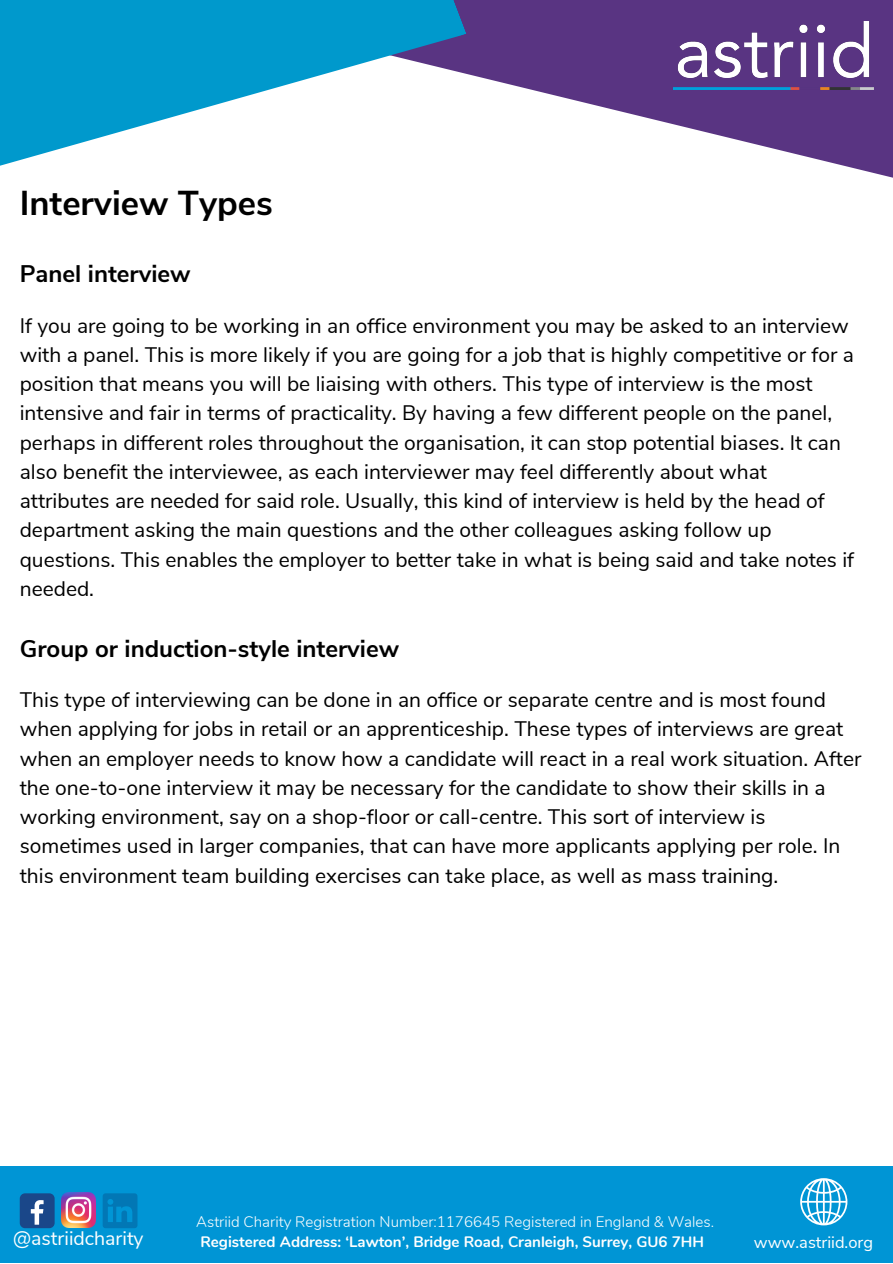
<style>
.page{position:relative;width:893px;height:1264px;background:#fff}
.page>*{position:absolute;margin:0;border:0;box-sizing:border-box;transform-origin:0 0}
.t1{font:700 34.5px "Nunito Sans";color:#000}
.t2{font:700 24px "Nunito Sans";color:#000}
.t3{font:21px/29.2px "Nunito Sans";color:#000}
.t4{font:19.5px "Nunito Sans";color:#fff}
.t5{font:16.5px "Nunito Sans";color:#fff}
.t6{font:300 15.15px "Nunito";color:#fff}
.t7{font:700 15.15px "Nunito";color:#fff}
</style>
<div class="page">
<div style="left:0;top:1166px;width:892px;height:96px;background:#0095d5"></div>
<svg style="left:466px;top:0;width:426px;height:178px;fill:#593482"></svg>
<svg style="left:0;top:0;width:466px;height:166px;fill:#09c"></svg>
<img style="left:673px;top:22px;width:200px;height:67px">
<div style="left:20px;top:1193px;width:35px;height:35px;background:#1a4789;border-radius:5px"></div>
<svg style="left:31px;top:1200px;width:13px;height:24px"></svg>
<img style="left:61px;top:1192px;width:35px;height:35px">
<svg style="left:103px;top:1193px;width:34px;height:35px"></svg>
<svg style="left:800px;top:1178px;width:47px;height:47px"></svg>
<p class="t1" style="left:20px;top:180px;width:255px">Interview Types</p>
<p class="t2" style="left:20px;top:258px;width:172px">Panel interview</p>
<p class="t3" style="left:20px;top:311px;width:835px">If you are going to be working in an office environment you may be asked to an interview with a panel. This is more likely if you are going for a job that is highly competitive or for a position that means you will be liaising with others. This type of interview is the most intensive and fair in terms of practicality. By having a few different people on the panel, perhaps in different roles throughout the organisation, it can stop potential biases. It can also benefit the interviewee, as each interviewer may feel differently about what attributes are needed for said role. Usually, this kind of interview is held by the head of department asking the main questions and the other colleagues asking follow up questions. This enables the employer to better take in what is being said and take notes if needed.</p>
<p class="t2" style="left:20px;top:632px;width:381px">Group or induction-style interview</p>
<p class="t3" style="left:20px;top:685px;width:843px">This type of interviewing can be done in an office or separate centre and is most found when applying for jobs in retail or an apprenticeship. These types of interviews are great when an employer needs to know how a candidate will react in a real work situation. After the one-to-one interview it may be necessary for the candidate to show their skills in a working environment, say on a shop-floor or call-centre. This sort of interview is sometimes used in larger companies, that can have more applicants applying per role. In this environment team building exercises can take place, as well as mass training.</p>
<p class="t6" style="left:196px;top:1211px;width:519px">Astriid Charity Registration Number:1176645 Registered in England &amp; Wales.</p>
<p class="t4" style="left:13px;top:1225px;width:132px">@astriidcharity</p>
<p class="t7" style="left:200px;top:1231px;width:505px">Registered Address: ‘Lawton’, Bridge Road, Cranleigh, Surrey, GU6 7HH</p>
<p class="t5" style="left:753px;top:1231px;width:121px">www.astriid.org</p>
</div>
